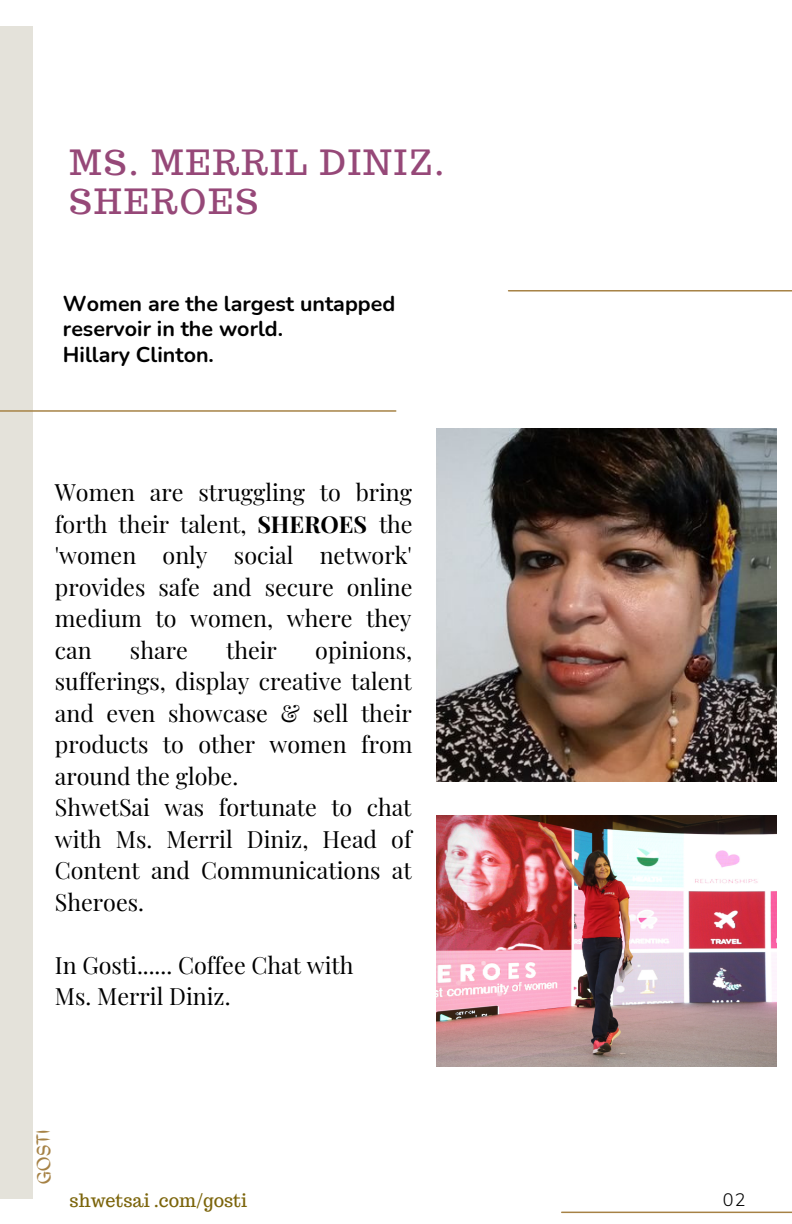
<style>
.page{position:relative;width:792px;height:1224px;background:#fff}
.page>*{position:absolute;margin:0;border:0;box-sizing:border-box;transform-origin:0 0}
.t1{font:34px "Trocchi";letter-spacing:.07em;color:#964878}
.t2{font:23.2px/31.6px "Playfair Display";color:#000;text-align:justify}
.t3{font:700 21.4px/25.6px "Nunito";color:#000}
.t4{font:700 19.2px "Anahaw";color:#a68245}
.t5{font:18px "Trocchi";color:#7b640a}
.t6{font:300 18px "Nunito";color:#000}
.s1{font-weight:700}
</style>
<div class="page">
<div style="left:0;top:26px;width:33px;height:1173px;background:#e4e2da"></div>
<hr style="left:0;top:410px;width:396px;height:2px;background:#a68245">
<img style="left:436px;top:429px;width:341px;height:352px">
<img style="left:436px;top:816px;width:341px;height:250px">
<hr style="left:562px;top:1212px;width:230px;height:1px;background:#a68245">
<hr style="left:509px;top:290px;width:283px;height:2px;background:#a68245">
<p class="t1" style="left:70px;top:140px;width:376px">MS. MERRIL DINIZ.</p>
<p class="t1" style="left:70px;top:179px;width:190px">SHEROES</p>
<p class="t3" style="left:63px;top:291px;width:334px">Women are the largest untapped reservoir in the world.</p>
<p class="t3" style="left:63px;top:342px;width:153px">Hillary Clinton.</p>
<p class="t2" style="left:55px;top:476px;width:359px">Women are struggling to bring forth their talent, <span class="s1">SHEROES</span> the 'women only social network' provides safe and secure online medium to women, where they can</p>
<p class="t2" style="left:130px;top:634px;width:59px">share</p>
<p class="t2" style="left:226px;top:634px;width:52px">their</p>
<p class="t2" style="left:55px;top:634px;width:359px;text-indent:260px">opinions, sufferings, display creative talent and even showcase &amp; sell their products to other women from around the globe.</p>
<p class="t2" style="left:55px;top:791px;width:358px">ShwetSai was fortunate to chat with Ms. Merril Diniz, Head of Content and Communications at Sheroes.</p>
<p class="t2" style="left:55px;top:949px;width:300px">In Gosti...... Coffee Chat with</p>
<p class="t2" style="left:55px;top:980px;width:177px">Ms. Merril Diniz.</p>
<p class="t4" style="left:33px;top:1184px;width:56px;rotate:-91deg">GOSTI</p>
<p class="t5" style="left:70px;top:1189px;width:179px">shwetsai .com/gosti</p>
<p class="t6" style="left:723px;top:1188px;width:25px">02</p>
</div>
